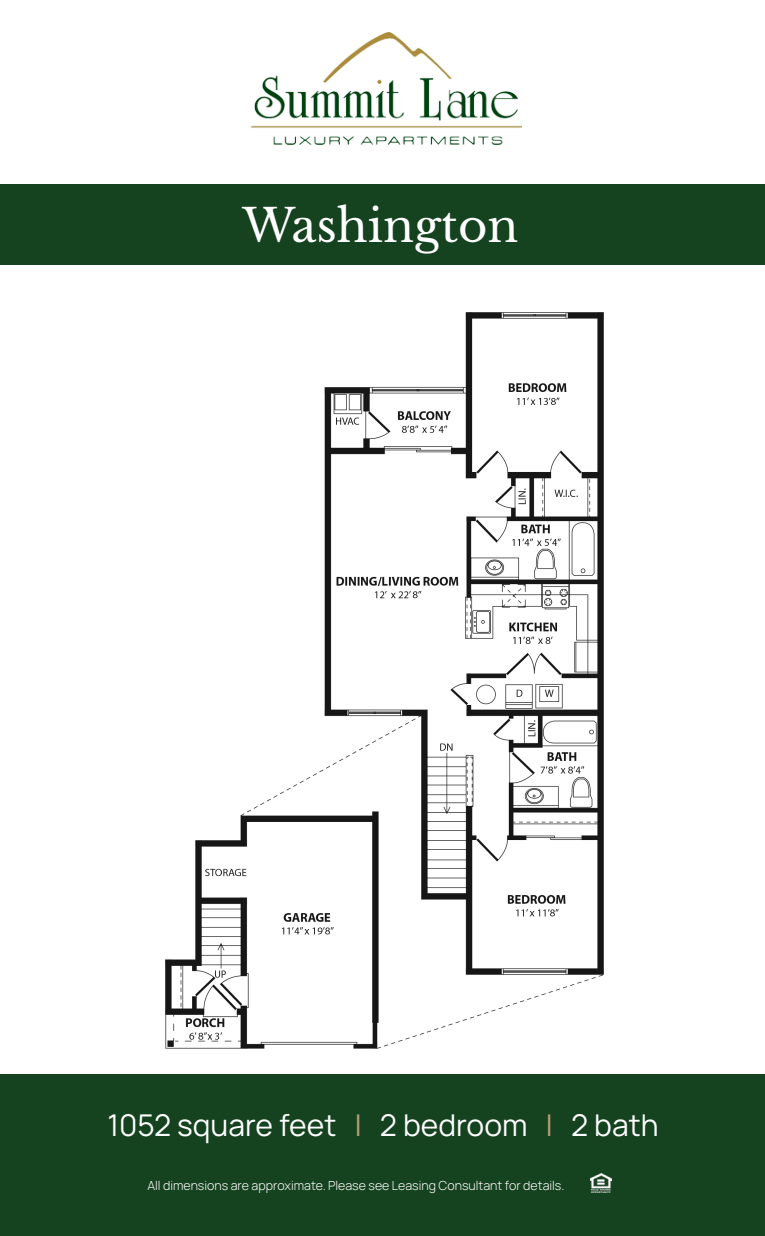
<style>
.page{position:relative;width:765px;height:1236px;background:#fff}
.page>*{position:absolute;margin:0;border:0;box-sizing:border-box;transform-origin:0 0}
.t1{font:45px "Libre Baskerville";color:#fff}
.t2{font:30px "Manrope";color:#fff}
.t3{font:300 12.5px "Manrope";color:#fff}
.s1{color:#be9b77}
</style>
<div class="page">
<div style="left:0;top:184px;width:765px;height:81px;background:#15421f"></div>
<div style="left:0;top:1075px;width:765px;height:161px;background:#15421f"></div>
<img style="left:591px;top:1173px;width:20px;height:19px">
<img style="left:166px;top:313px;width:437px;height:735px">
<img style="left:251px;top:33px;width:270px;height:112px">
<h1 class="t1" style="left:242px;top:198px;width:278px">Washington</h1>
<h2 class="t2" style="left:108px;top:1107px;width:553px">1052 square feet <span class="s1">|</span> 2 bedroom <span class="s1">|</span> 2 bath</h2>
<p class="t3" style="left:148px;top:1178px;width:418px">All dimensions are approximate. Please see Leasing Consultant for details.</p>
</div>
